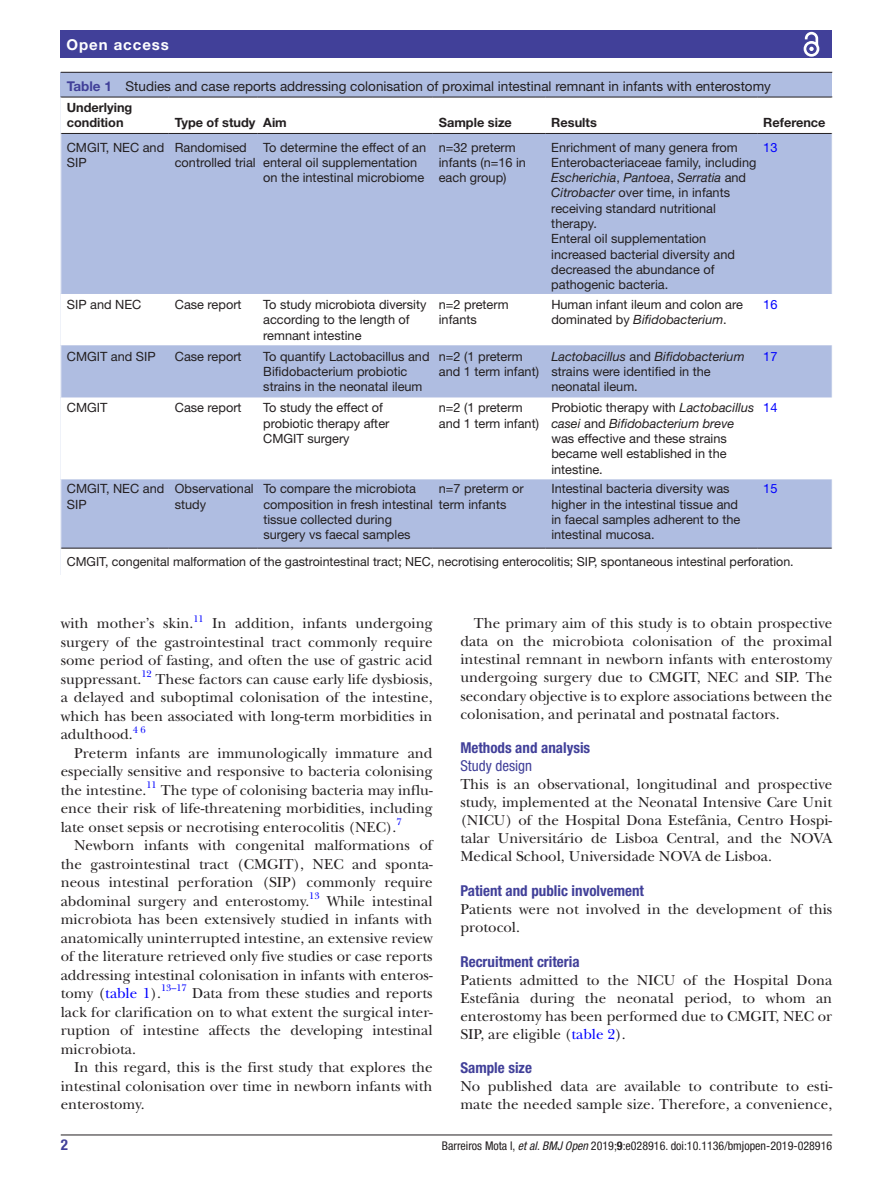
<style>
.page{position:relative;width:893px;height:1191px;background:#fff}
.page>*{position:absolute;margin:0;border:0;box-sizing:border-box;transform-origin:0 0}
.t1{font:15px/18.5px "New Baskerville";color:#231f20;text-align:justify}
.t2{font:700 condensed 15px "Helvetica Neue LT Std";color:#414099}
.t3{font:condensed 15px "Helvetica Neue LT Std";color:#414099}
.t4{font:700 15px "Helvetica Neue LT Std";letter-spacing:.065em;color:#fff}
.t5{font:13.5px "Helvetica Neue LT Std";color:#231f20}
.t6{font:12.75px/15.3px "Helvetica Neue LT Std";color:#231f20}
.t7{font:700 12.75px/15.3px "Helvetica Neue LT Std";color:#231f20}
.t8{font:12.75px "Helvetica Neue LT Std";color:#00f}
.t9{font:12.45px "Helvetica Neue LT Std";color:#231f20}
.t10{font:condensed 12px "Helvetica Neue LT Std";color:#231f20}
.t11{font:9.9px "New Baskerville";color:#00f}
.s1{font-weight:700;color:#414099}
.s2{font-style:italic}
.s3{color:#00f}
.s4{font-weight:700}
</style>
<div class="page">
<hr style="left:61px;top:1134px;width:771px;height:1px;background:#231f20">
<div style="left:61px;top:31px;width:771px;height:27px;background:#414099"></div>
<svg style="left:803px;top:31px;width:17px;height:26px"></svg>
<div style="left:61px;top:73px;width:771px;height:502px;background:#afbde1"></div>
<hr style="left:61px;top:72px;width:771px;height:1px;background:#231f20">
<div style="left:61px;top:98px;width:771px;height:477px;background:#fff"></div>
<svg style="left:61px;top:134px;width:771px;height:414px"></svg>
<hr style="left:61px;top:97px;width:108px;height:1px;background:#231f20">
<hr style="left:61px;top:133px;width:108px;height:1px;background:#231f20">
<hr style="left:169px;top:97px;width:88px;height:1px;background:#231f20">
<hr style="left:169px;top:133px;width:88px;height:1px;background:#231f20">
<hr style="left:257px;top:97px;width:176px;height:1px;background:#231f20">
<hr style="left:257px;top:133px;width:176px;height:1px;background:#231f20">
<hr style="left:433px;top:97px;width:112px;height:1px;background:#231f20">
<hr style="left:433px;top:133px;width:112px;height:1px;background:#231f20">
<hr style="left:545px;top:97px;width:212px;height:1px;background:#231f20">
<hr style="left:545px;top:133px;width:212px;height:1px;background:#231f20">
<hr style="left:757px;top:97px;width:75px;height:1px;background:#231f20">
<hr style="left:757px;top:133px;width:75px;height:1px;background:#231f20">
<hr style="left:169px;top:548px;width:88px;height:1px;background:#231f20">
<hr style="left:257px;top:548px;width:176px;height:1px;background:#231f20">
<hr style="left:433px;top:548px;width:112px;height:1px;background:#231f20">
<hr style="left:545px;top:548px;width:212px;height:1px;background:#231f20">
<hr style="left:757px;top:548px;width:75px;height:1px;background:#231f20">
<hr style="left:61px;top:548px;width:108px;height:1px;background:#231f20">
<svg style="left:60px;top:548px;width:1px;height:27px"></svg>
<hr style="left:67px;top:565px;width:765px;height:2px;background:#fff">
<p class="t4" style="left:66px;top:35px;width:104px">Open access</p>
<p class="t5" style="left:67px;top:78px;width:706px"><span class="s1">Table 1</span> Studies and case reports addressing colonisation of proximal intestinal remnant in infants with enterostomy</p>
<p class="t7" style="left:67px;top:100px;width:67px">Underlying condition</p>
<p class="t7" style="left:175px;top:115px;width:114px">Type of study Aim</p>
<p class="t7" style="left:439px;top:115px;width:75px">Sample size</p>
<p class="t7" style="left:551px;top:115px;width:47px">Results</p>
<p class="t7" style="left:763px;top:115px;width:64px">Reference</p>
<p class="t6" style="left:67px;top:139px;width:99px">CMGIT, NEC and<br>SIP</p>
<p class="t6" style="left:175px;top:139px;width:82px">Randomised controlled trial</p>
<p class="t6" style="left:263px;top:139px;width:164px">To determine the effect of an enteral oil supplementation on the intestinal microbiome</p>
<p class="t6" style="left:439px;top:139px;width:89px">n=32 preterm infants (n=16 in each group)</p>
<p class="t6" style="left:551px;top:139px;width:207px">Enrichment of many genera from<br>Enterobacteriaceae family, including<br><span class="s2">Escherichia</span>, <span class="s2">Pantoea</span>, <span class="s2">Serratia</span> and<br><span class="s2">Citrobacter</span> over time, in infants receiving standard nutritional therapy.<br>Enteral oil supplementation increased bacterial diversity and decreased the abundance of pathogenic bacteria.</p>
<p class="t8" style="left:763px;top:139px;width:16px">13</p>
<p class="t6" style="left:67px;top:296px;width:76px">SIP and NEC</p>
<p class="t6" style="left:175px;top:296px;width:68px">Case report</p>
<p class="t6" style="left:263px;top:296px;width:165px">To study microbiota diversity according to the length of remnant intestine</p>
<p class="t6" style="left:439px;top:296px;width:71px">n=2 preterm infants</p>
<p class="t6" style="left:551px;top:296px;width:193px">Human infant ileum and colon are dominated by <span class="s2">Bifidobacterium</span>.</p>
<p class="t8" style="left:763px;top:297px;width:16px">16</p>
<p class="t6" style="left:67px;top:348px;width:91px">CMGIT and SIP</p>
<p class="t6" style="left:175px;top:348px;width:68px">Case report</p>
<p class="t6" style="left:263px;top:348px;width:168px">To quantify Lactobacillus and<br>Bifidobacterium probiotic strains in the neonatal ileum</p>
<p class="t6" style="left:439px;top:348px;width:102px">n=2 (1 preterm and 1 term infant)</p>
<p class="t6" style="left:551px;top:348px;width:195px"><span class="s2">Lactobacillus</span> and <span class="s2">Bifidobacterium </span>strains were identified in the neonatal ileum.</p>
<p class="t8" style="left:763px;top:348px;width:16px">17</p>
<p class="t6" style="left:67px;top:400px;width:42px">CMGIT</p>
<p class="t6" style="left:175px;top:400px;width:68px">Case report</p>
<p class="t6" style="left:263px;top:400px;width:128px">To study the effect of probiotic therapy after<br>CMGIT surgery</p>
<p class="t6" style="left:439px;top:400px;width:102px">n=2 (1 preterm and 1 term infant)</p>
<p class="t6" style="left:551px;top:400px;width:204px">Probiotic therapy with <span class="s2">Lactobacillus casei</span> and <span class="s2">Bifidobacterium breve </span>was effective and these strains became well established in the intestine.</p>
<p class="t8" style="left:763px;top:400px;width:16px">14</p>
<p class="t6" style="left:67px;top:481px;width:99px">CMGIT, NEC and<br>SIP</p>
<p class="t6" style="left:175px;top:481px;width:80px">Observational study</p>
<p class="t6" style="left:263px;top:481px;width:171px">To compare the microbiota composition in fresh intestinal tissue collected during surgery vs faecal samples</p>
<p class="t6" style="left:439px;top:481px;width:86px">n=7 preterm or term infants</p>
<p class="t6" style="left:551px;top:481px;width:190px">Intestinal bacteria diversity was higher in the intestinal tissue and in faecal samples adherent to the intestinal mucosa.</p>
<p class="t8" style="left:763px;top:481px;width:16px">15</p>
<p class="t9" style="left:67px;top:554px;width:728px">CMGIT, congenital malformation of the gastrointestinal tract; NEC, necrotising enterocolitis; SIP, spontaneous intestinal perforation.</p>
<p class="t1" style="left:61px;top:614px;width:134px">with mother’s skin.</p>
<p class="t11" style="left:193px;top:613px;width:12px">11</p>
<p class="t1" style="left:61px;top:614px;width:373px;text-indent:151px">In addition, infants undergoing surgery of the gastrointestinal tract commonly require some period of fasting, and often the use of gastric acid suppressant.</p>
<p class="t11" style="left:141px;top:668px;width:12px">12</p>
<p class="t1" style="left:61px;top:670px;width:373px;text-indent:95px">These factors can cause early life dysbiosis, a delayed and suboptimal colonisation of the intestine, which has been associated with long-term morbidities in adulthood.</p>
<p class="t11" style="left:133px;top:723px;width:14px">4 6</p>
<p class="t1" style="left:61px;top:744px;width:373px;text-indent:14px">Preterm infants are immunologically immature and especially sensitive and responsive to bacteria colonising the intestine.<sup>11</sup> The type of colonising bacteria may influ&shy;ence their risk of life-threatening morbidities, including late onset sepsis or necrotising enterocolitis (NEC).</p>
<p class="t11" style="left:396px;top:816px;width:7px">7</p>
<p class="t1" style="left:61px;top:836px;width:373px;text-indent:14px">Newborn infants with congenital malformations of the gastrointestinal tract (CMGIT), NEC and sponta&shy;neous intestinal perforation (SIP) commonly require abdominal surgery and enterostomy.<sup>13</sup></p>
<p class="t1" style="left:61px;top:891px;width:373px;text-indent:266px">While intestinal microbiota has been extensively studied in infants with anatomically uninterrupted intestine, an extensive review of the literature retrieved only five studies or case reports addressing intestinal colonisation in infants with enteros&shy;tomy (<span class="s3">table 1</span>).</p>
<p class="t11" style="left:161px;top:982px;width:27px">13–17</p>
<p class="t1" style="left:61px;top:984px;width:373px;text-indent:131px">Data from these studies and reports lack for clarification on to what extent the surgical inter&shy;ruption of intestine affects the developing intestinal microbiota.</p>
<p class="t1" style="left:61px;top:1058px;width:373px;text-indent:14px">In this regard, this is the first study that explores the intestinal colonisation over time in newborn infants with enterostomy.</p>
<p class="t1" style="left:460px;top:614px;width:373px;line-height:18px;text-indent:14px">The primary aim of this study is to obtain prospective data on the microbiota colonisation of the proximal intestinal remnant in newborn infants with enterostomy undergoing surgery due to CMGIT, NEC and SIP. The secondary objective is to explore associations between the colonisation, and perinatal and postnatal factors.</p>
<p class="t2" style="left:460px;top:738px;width:131px">Methods and analysis</p>
<p class="t3" style="left:460px;top:757px;width:73px">Study design</p>
<p class="t1" style="left:460px;top:775px;width:373px;line-height:18px">This is an observational, longitudinal and prospective study, implemented at the Neonatal Intensive Care Unit (NICU) of the Hospital Dona Estefânia, Centro Hospi&shy;talar Universitário de Lisboa Central, and the NOVA Medical School, Universidade NOVA de Lisboa.</p>
<p class="t2" style="left:460px;top:881px;width:185px">Patient and public involvement</p>
<p class="t1" style="left:460px;top:900px;width:373px;line-height:18px">Patients were not involved in the development of this protocol.</p>
<p class="t2" style="left:460px;top:952px;width:121px">Recruitment criteria</p>
<p class="t1" style="left:460px;top:970px;width:373px;line-height:18px">Patients admitted to the NICU of the Hospital Dona Estefânia during the neonatal period, to whom an enterostomy has been performed due to CMGIT, NEC or SIP, are eligible (<span class="s3">table 2</span>).</p>
<p class="t2" style="left:460px;top:1058px;width:73px">Sample size</p>
<p class="t1" style="left:460px;top:1077px;width:373px;line-height:18px">No published data are available to contribute to esti&shy;mate the needed sample size. Therefore, a convenience,</p>
<p class="t2" style="left:61px;top:1135px;width:9px">2</p>
<p class="t10" style="left:442px;top:1138px;width:392px">Barreiros Mota I, <span class="s2">et al</span>. <span class="s2">BMJ Open</span> 2019;<span class="s4">9</span>:e028916. doi:10.1136/bmjopen-2019-028916</p>
</div>
